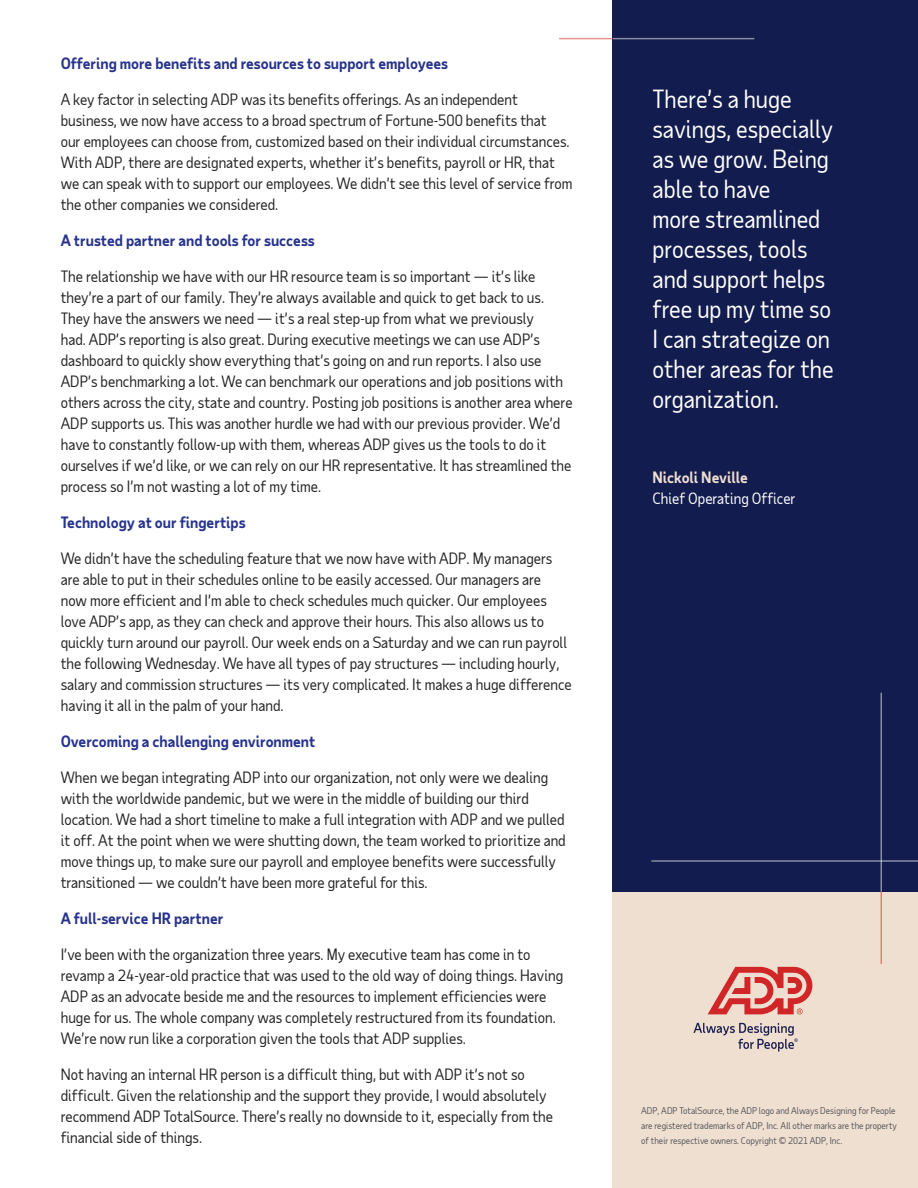
<style>
.page{position:relative;width:918px;height:1188px;background:#fff}
.page>*{position:absolute;margin:0;border:0;box-sizing:border-box;transform-origin:0 0}
.Accent_-_quote{font:24px/30px "Taub Sans";color:#fff}
.Body{font:15px/21px "Taub Sans";color:#222}
.Second-level_heading{font:700 15px "Taub Sans";color:#26328c}
.Body-2{font:15px/21px "Taub Sans";color:#fff}
.t1{font:9px/15px "Taub Sans";color:#54565a}
.s1{font-weight:700;color:#efdfd1}
</style>
<div class="page">
<div style="left:613px;top:870px;width:305px;height:318px;background:#efdfd1"></div>
<div style="left:613px;top:0;width:305px;height:892px;background:#121c4e"></div>
<hr style="left:559px;top:38px;width:54px;height:1px;background:#d0271d">
<hr style="left:613px;top:38px;width:141px;height:1px;background:#fff">
<hr style="left:880px;top:892px;width:2px;height:72px;background:#d0271d">
<hr style="left:880px;top:693px;width:2px;height:199px;background:#fff">
<hr style="left:651px;top:860px;width:267px;height:2px;background:#fff">
<svg style="left:693px;top:1023px;width:105px;height:29px"></svg>
<svg style="left:708px;top:967px;width:104px;height:47px"></svg>
<p class="Second-level_heading" style="left:61px;top:54px;width:389px">Offering more benefits and resources to support employees</p>
<p class="Body" style="left:61px;top:89px;width:513px">A key factor in selecting ADP was its benefits offerings. As an independent business, we now have access to a broad spectrum of Fortune-500 benefits that<br>our employees can choose from, customized based on their individual circumstances.<br>With ADP, there are designated experts, whether it’s benefits, payroll or HR, that we can speak with to support our employees. We didn’t see this level of service from the other companies we considered.</p>
<p class="Second-level_heading" style="left:61px;top:231px;width:256px">A trusted partner and tools for success</p>
<p class="Body" style="left:61px;top:266px;width:513px">The relationship we have with our HR resource team is so important — it’s like they’re a part of our family. They’re always available and quick to get back to us.<br>They have the answers we need — it’s a real step-up from what we previously<br>had. ADP’s reporting is also great. During executive meetings we can use ADP’s dashboard to quickly show everything that’s going on and run reports. I also use ADP’s benchmarking a lot. We can benchmark our operations and job positions with others across the city, state and country. Posting job positions is another area where ADP supports us. This was another hurdle we had with our previous provider. We’d have to constantly follow-up with them, whereas ADP gives us the tools to do it ourselves if we’d like, or we can rely on our HR representative. It has streamlined the process so I’m not wasting a lot of my time.</p>
<p class="Second-level_heading" style="left:61px;top:513px;width:186px">Technology at our fingertips</p>
<p class="Body" style="left:61px;top:548px;width:513px">We didn’t have the scheduling feature that we now have with ADP. My managers are able to put in their schedules online to be easily accessed. Our managers are<br>now more efficient and I’m able to check schedules much quicker. Our employees love ADP’s app, as they can check and approve their hours. This also allows us to quickly turn around our payroll. Our week ends on a Saturday and we can run payroll the following Wednesday. We have all types of pay structures — including hourly, salary and commission structures — its very complicated. It makes a huge difference having it all in the palm of your hand.</p>
<p class="Second-level_heading" style="left:61px;top:732px;width:256px">Overcoming a challenging environment</p>
<p class="Body" style="left:61px;top:767px;width:507px">When we began integrating ADP into our organization, not only were we dealing with the worldwide pandemic, but we were in the middle of building our third location. We had a short timeline to make a full integration with ADP and we pulled it off. At the point when we were shutting down, the team worked to prioritize and move things up, to make sure our payroll and employee benefits were successfully transitioned — we couldn’t have been more grateful for this.</p>
<p class="Second-level_heading" style="left:61px;top:909px;width:164px">A full-service HR partner</p>
<p class="Body" style="left:61px;top:944px;width:504px">I’ve been with the organization three years. My executive team has come in to revamp a 24-year-old practice that was used to the old way of doing things. Having ADP as an advocate beside me and the resources to implement efficiencies were huge for us. The whole company was completely restructured from its foundation.<br>We’re now run like a corporation given the tools that ADP supplies.</p>
<p class="Body" style="left:61px;top:1064px;width:494px">Not having an internal HR person is a difficult thing, but with ADP it’s not so difficult. Given the relationship and the support they provide, I would absolutely recommend ADP TotalSource. There’s really no downside to it, especially from the financial side of things.</p>
<p class="Accent_-_quote" style="left:652px;top:84px;width:183px">There’s a huge savings, especially as we grow. Being able to have<br>more streamlined processes, tools and support helps free up my time so<br>I can strategize on other areas for the organization.</p>
<p class="Body-2" style="left:652px;top:467px;width:145px"><span class="s1">Nickoli Neville<br></span>Chief Operating Officer</p>
<p class="t1" style="left:641px;top:1103px;width:257px">ADP, ADP TotalSource, the ADP logo and Always Designing for People are registered trademarks of ADP, Inc. All other marks are the property of their respective owners. Copyright © 2021 ADP, Inc.</p>
</div>
